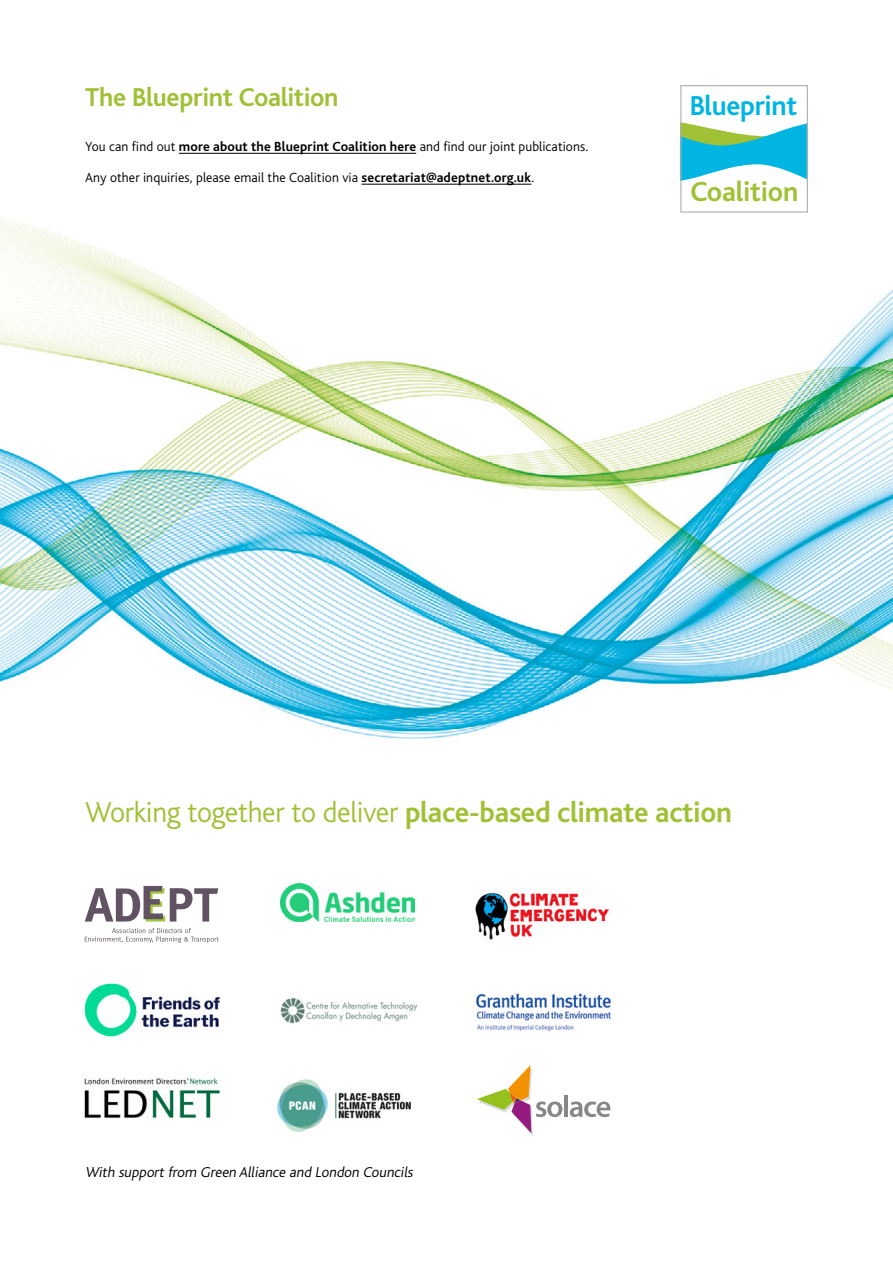
<style>
.page{position:relative;width:893px;height:1263px;background:#fff}
.page>*{position:absolute;margin:0;border:0;box-sizing:border-box;transform-origin:0 0}
.t1{font:300 30px "Bliss";letter-spacing:-.01em;color:#a0c136}
.t2{font:700 28.95px "Bliss";letter-spacing:-.01em;color:#a0c136}
.t3{font:700 28.65px "Bliss";letter-spacing:-.01em;color:#00b5e2}
.t4{font:700 27px "Bliss";letter-spacing:-.015em;color:#a0c136}
.t5{font:italic 300 15px "Bliss";color:#000}
.t6{font:300 13.8px "Bliss";letter-spacing:.005em;color:#000}
.s1{font-weight:700}
</style>
<div class="page">
<img style="left:0;top:218px;width:893px;height:521px">
<hr style="left:179px;top:153px;width:237px;height:1px;background:#000">
<hr style="left:361px;top:184px;width:170px;height:1px;background:#000">
<svg style="left:682px;top:122px;width:124px;height:59px"></svg>
<div style="left:680px;top:85px;width:128px;height:128px;border:1px solid #b3b2b2"></div>
<svg style="left:477px;top:1065px;width:85px;height:71px"></svg>
<hr style="left:564px;top:1095px;width:4px;height:22px;background:#878787">
<svg style="left:570px;top:1101px;width:40px;height:16px"></svg>
<img style="left:277px;top:1079px;width:134px;height:53px">
<img style="left:84px;top:1078px;width:136px;height:40px">
<img style="left:281px;top:883px;width:133px;height:39px">
<svg style="left:85px;top:928px;width:133px;height:15px"></svg>
<svg style="left:85px;top:886px;width:133px;height:35px"></svg>
<img style="left:475px;top:893px;width:134px;height:47px">
<img style="left:84px;top:983px;width:137px;height:54px">
<img style="left:476px;top:993px;width:135px;height:38px">
<img style="left:280px;top:997px;width:138px;height:27px">
<h3 class="t4" style="left:85px;top:83px;width:255px">The Blueprint Coalition</h3>
<p class="t6" style="left:85px;top:140px;width:505px">You can find out <span class="s1">more about the Blueprint Coalition here</span> and find our joint publications.</p>
<p class="t6" style="left:85px;top:171px;width:450px">Any other inquiries, please email the Coalition via <span class="s1">secretariat@adeptnet.org.uk</span>.</p>
<h3 class="t3" style="left:690px;top:91px;width:109px">Blueprint</h3>
<h2 class="t2" style="left:691px;top:177px;width:109px">Coalition</h2>
<h1 class="t1" style="left:85px;top:797px;width:649px">Working together to deliver <span class="s1">place-based climate action</span></h1>
<p class="t5" style="left:85px;top:1164px;width:332px">With support from Green Alliance and London Councils</p>
</div>
